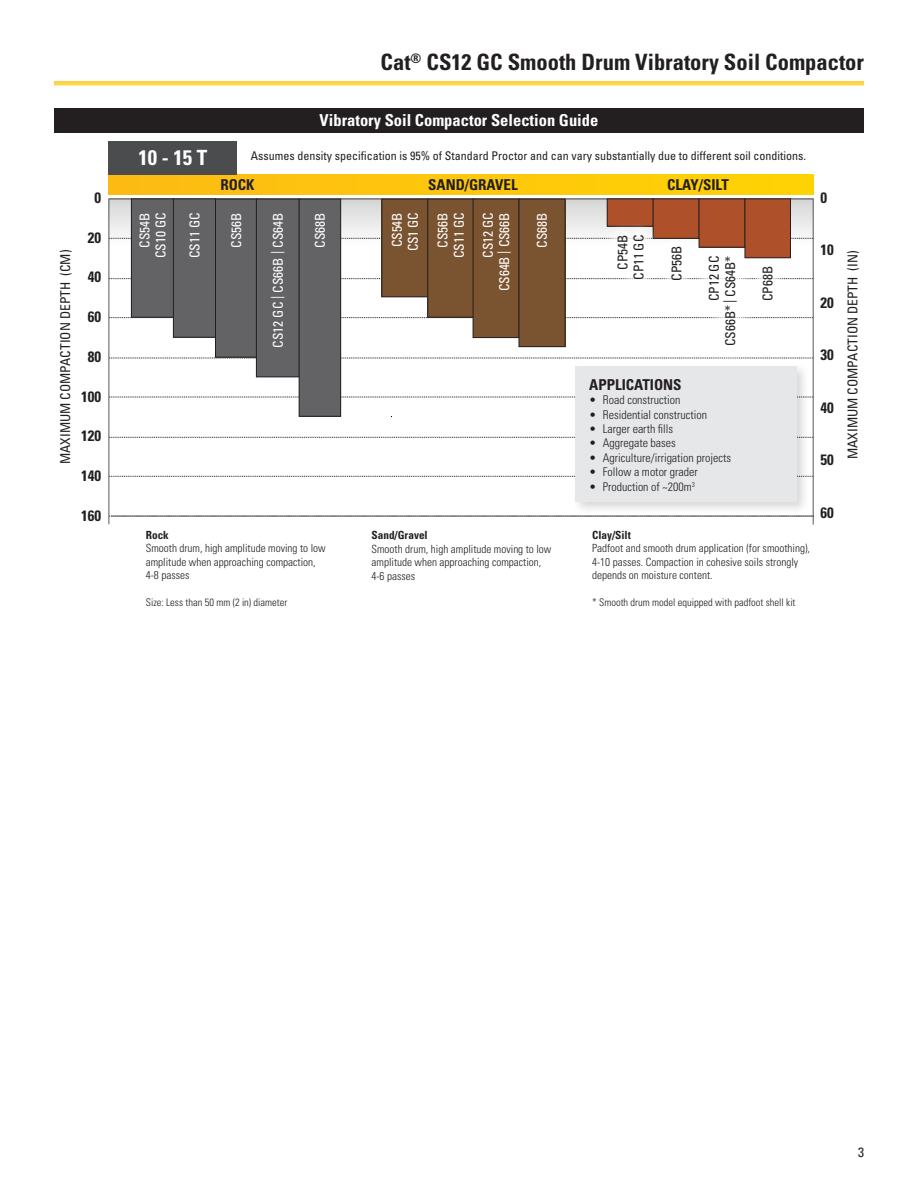
<style>
.page{position:relative;width:918px;height:1188px;background:#fff}
.page>*{position:absolute;margin:0;border:0;box-sizing:border-box;transform-origin:0 0}
.t1{font:700 condensed 22.5px "Univers LT Std";color:#231f20}
.t2{font:700 condensed 21px "Univers LT Std";color:#fff}
.t3{font:700 condensed 16.5px "Univers LT Std";color:#fff}
.t4{font:700 condensed 15px "Univers LT Std";color:#231f20}
.t5{font:condensed 13.5px "Univers LT Std";color:#231f20}
.t6{font:condensed 13.5px "Univers LT Std";color:#fff}
.t7{font:300 condensed 12px "Univers LT Std";color:#231f20}
.t8{font:condensed 12px "Univers LT Std";color:#231f20}
.t9{font:300 condensed 11.25px/13.5px "Univers LT Std";color:#231f20}
.t10{font:300 condensed 10.5px "Univers LT Std";color:#231f20}
.s1{font-weight:700}
</style>
<div class="page">
<div style="left:109px;top:174px;width:705px;height:21px;background:#fec70c"></div>
<div style="left:109px;top:141px;width:128px;height:33px;background:#4b4c4d"></div>
<svg style="left:110px;top:199px;width:703px;height:46px"></svg>
<svg style="left:110px;top:238px;width:703px;height:1px"></svg>
<svg style="left:110px;top:278px;width:703px;height:1px"></svg>
<svg style="left:110px;top:317px;width:703px;height:1px"></svg>
<svg style="left:110px;top:358px;width:703px;height:1px"></svg>
<svg style="left:110px;top:397px;width:703px;height:1px"></svg>
<svg style="left:110px;top:437px;width:703px;height:1px"></svg>
<svg style="left:110px;top:476px;width:703px;height:1px"></svg>
<svg style="left:110px;top:516px;width:703px;height:1px"></svg>
<hr style="left:109px;top:199px;width:1px;height:325px;background:#57585a">
<hr style="left:813px;top:199px;width:1px;height:326px;background:#57585a">
<div style="left:131px;top:199px;width:43px;height:118px;background:#636366"></div>
<div style="left:131px;top:199px;width:43px;height:118px;border:1px solid #231f20"></div>
<div style="left:173px;top:199px;width:43px;height:138px;background:#636366"></div>
<div style="left:173px;top:199px;width:43px;height:138px;border:1px solid #231f20"></div>
<div style="left:216px;top:199px;width:41px;height:158px;background:#636366"></div>
<div style="left:215px;top:199px;width:42px;height:158px;border:1px solid #231f20"></div>
<div style="left:256px;top:199px;width:43px;height:178px;background:#636366"></div>
<div style="left:256px;top:199px;width:44px;height:178px;border:1px solid #231f20"></div>
<div style="left:299px;top:199px;width:42px;height:217px;background:#636366"></div>
<div style="left:299px;top:199px;width:42px;height:217px;border:1px solid #231f20"></div>
<div style="left:382px;top:199px;width:46px;height:98px;background:#7a5330"></div>
<div style="left:382px;top:199px;width:46px;height:98px;border:1px solid #231f20"></div>
<div style="left:428px;top:199px;width:46px;height:118px;background:#7a5330"></div>
<div style="left:428px;top:199px;width:46px;height:118px;border:1px solid #231f20"></div>
<div style="left:473px;top:199px;width:46px;height:139px;background:#7a5330"></div>
<div style="left:473px;top:199px;width:46px;height:139px;border:1px solid #231f20"></div>
<div style="left:519px;top:199px;width:46px;height:148px;background:#7a5330"></div>
<div style="left:519px;top:199px;width:46px;height:148px;border:1px solid #231f20"></div>
<div style="left:658px;top:234px;width:36px;height:59px;background:#fff"></div>
<div style="left:690px;top:238px;width:66px;height:126px;background:#fff"></div>
<div style="left:749px;top:254px;width:36px;height:59px;background:#fff"></div>
<div style="left:607px;top:199px;width:46px;height:27px;background:#ae512b"></div>
<div style="left:653px;top:199px;width:46px;height:39px;background:#ae512b"></div>
<div style="left:653px;top:199px;width:46px;height:40px;border:1px solid #231f20"></div>
<div style="left:699px;top:199px;width:46px;height:48px;background:#ae512b"></div>
<div style="left:745px;top:199px;width:45px;height:59px;background:#ae512b"></div>
<div style="left:745px;top:199px;width:46px;height:59px;border:1px solid #231f20"></div>
<div style="left:572px;top:363px;width:238px;height:152px;background:#231f20;opacity:.17"></div>
<div style="left:576px;top:366px;width:221px;height:136px;background:#e6e7e9"></div>
<div style="left:604px;top:223px;width:53px;height:69px;background:#fff"></div>
<div style="left:54px;top:108px;width:810px;height:25px;background:#231f20"></div>
<h1 class="t1" style="left:381px;top:48px;width:485px">Cat<sup>®</sup> CS12 GC Smooth Drum Vibratory Soil Compactor</h1>
<p class="t2" style="left:139px;top:145px;width:70px">10 - 15 T</p>
<p class="t3" style="left:320px;top:110px;width:280px">Vibratory Soil Compactor Selection Guide</p>
<p class="t8" style="left:251px;top:148px;width:557px">Assumes density specification is 95% of Standard Proctor and can vary substantially due to different soil conditions.</p>
<p class="t4" style="left:220px;top:176px;width:36px">ROCK</p>
<p class="t4" style="left:428px;top:176px;width:91px">SAND/GRAVEL</p>
<p class="t4" style="left:667px;top:176px;width:63px">CLAY/SILT</p>
<p class="t4" style="left:821px;top:188px;width:8px">0</p>
<p class="t4" style="left:94px;top:188px;width:8px">0</p>
<p class="t4" style="left:88px;top:228px;width:15px">20</p>
<p class="t4" style="left:88px;top:268px;width:15px">40</p>
<p class="t4" style="left:88px;top:308px;width:15px">60</p>
<p class="t4" style="left:88px;top:347px;width:15px">80</p>
<p class="t4" style="left:81px;top:387px;width:21px">100</p>
<p class="t4" style="left:81px;top:427px;width:21px">120</p>
<p class="t4" style="left:81px;top:467px;width:21px">140</p>
<p class="t4" style="left:81px;top:506px;width:21px">160</p>
<p class="t6" style="left:136px;top:248px;width:37px;rotate:-90deg">CS54B</p>
<p class="t6" style="left:152px;top:258px;width:47px;rotate:-90deg">CS10 GC</p>
<p class="t6" style="left:186px;top:258px;width:47px;rotate:-90deg">CS11 GC</p>
<p class="t6" style="left:228px;top:248px;width:37px;rotate:-90deg">CS56B</p>
<p class="t6" style="left:269px;top:348px;width:136px;rotate:-90deg">CS12 GC | CS66B | CS64B</p>
<p class="t6" style="left:311px;top:248px;width:37px;rotate:-90deg">CS68B</p>
<p class="t6" style="left:388px;top:247px;width:36px;rotate:-90deg">CS54B</p>
<p class="t6" style="left:405px;top:251px;width:40px;rotate:-90deg">CS1 GC</p>
<p class="t6" style="left:434px;top:248px;width:37px;rotate:-90deg">CS56B</p>
<p class="t6" style="left:450px;top:258px;width:47px;rotate:-90deg">CS11 GC</p>
<p class="t6" style="left:480px;top:258px;width:46px;rotate:-90deg">CS12 GC</p>
<p class="t6" style="left:496px;top:291px;width:80px;rotate:-90deg">CS64B | CS66B</p>
<p class="t6" style="left:534px;top:248px;width:37px;rotate:-90deg">CS68B</p>
<p class="t5" style="left:614px;top:270px;width:36px;rotate:-90deg">CP54B</p>
<p class="t5" style="left:630px;top:280px;width:46px;rotate:-90deg">CP11 GC</p>
<p class="t4" style="left:821px;top:241px;width:15px">10</p>
<p class="t5" style="left:668px;top:281px;width:37px;rotate:-90deg">CP56B</p>
<p class="t5" style="left:706px;top:301px;width:46px;rotate:-90deg">CP12 GC</p>
<p class="t5" style="left:722px;top:346px;width:91px;rotate:-90deg">CS66B* | CS64B*</p>
<p class="t5" style="left:759px;top:301px;width:37px;rotate:-90deg">CP68B</p>
<p class="t4" style="left:589px;top:375px;width:94px">APPLICATIONS</p>
<p class="t7" style="left:589px;top:393px;width:93px">• Road construction</p>
<p class="t7" style="left:589px;top:407px;width:120px">• Residential construction</p>
<p class="t7" style="left:589px;top:422px;width:86px">• Larger earth fills</p>
<p class="t7" style="left:589px;top:436px;width:88px">• Aggregate bases</p>
<p class="t7" style="left:589px;top:450px;width:144px">• Agriculture/irrigation projects</p>
<p class="t7" style="left:589px;top:465px;width:110px">• Follow a motor grader</p>
<p class="t7" style="left:589px;top:479px;width:107px">• Production of ~200m<sup>3</sup></p>
<p class="t5" style="left:57px;top:464px;width:216px;rotate:-90deg">MAXIMUM COMPACTION DEPTH (CM)</p>
<p class="t5" style="left:844px;top:459px;width:210px;rotate:-90deg">MAXIMUM COMPACTION DEPTH (IN)</p>
<p class="t4" style="left:821px;top:293px;width:15px">20</p>
<p class="t4" style="left:821px;top:346px;width:15px">30</p>
<p class="t4" style="left:821px;top:398px;width:15px">40</p>
<p class="t4" style="left:821px;top:451px;width:15px">50</p>
<p class="t4" style="left:821px;top:503px;width:15px">60</p>
<p class="t9" style="left:146px;top:528px;width:181px"><span class="s1">Rock<br></span>Smooth drum, high amplitude moving to low amplitude when approaching compaction,<br>4-8 passes</p>
<p class="t10" style="left:146px;top:596px;width:143px">Size: Less than 50 mm (2 in) diameter</p>
<p class="t9" style="left:372px;top:529px;width:181px"><span class="s1">Sand/Gravel<br></span>Smooth drum, high amplitude moving to low amplitude when approaching compaction,<br>4-6 passes</p>
<p class="t9" style="left:592px;top:528px;width:220px"><span class="s1">Clay/Silt<br></span>Padfoot and smooth drum application (for smoothing), 4-10 passes. Compaction in cohesive soils strongly depends on moisture content.</p>
<p class="t10" style="left:592px;top:596px;width:205px">* Smooth drum model equipped with padfoot shell kit</p>
<p class="t5" style="left:858px;top:1144px;width:7px">3</p>
</div>
